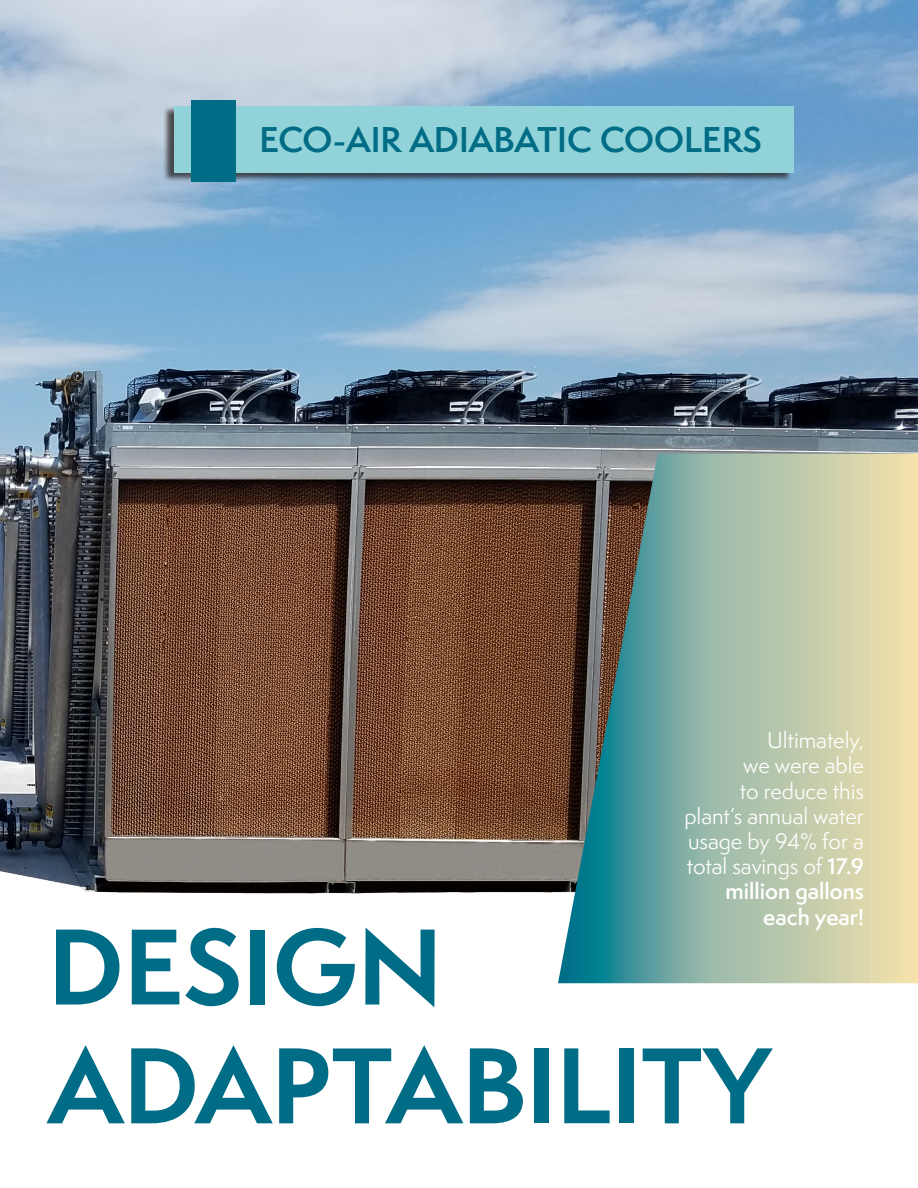
<style>
.page{position:relative;width:918px;height:1188px;background:#fff}
.page>*{position:absolute;margin:0;border:0;box-sizing:border-box;transform-origin:0 0}
.t1{font:700 99px "Semplicita Pro";color:#006c85}
.t2{font:600 33px "Semplicita Pro";color:#006c85}
.t3{font:21px/25.2px "Semplicita Pro";color:#fff;text-align:right}
.s1{font-weight:600}
</style>
<div class="page">
<img style="left:0;top:0;width:918px;height:984px">
<svg style="left:558px;top:454px;width:360px;height:529px;background:#9aaf9a"></svg>
<div style="left:163px;top:105px;width:630px;height:77px;background:#231f20;opacity:.75"></div>
<div style="left:174px;top:106px;width:620px;height:67px;background:#91d3d8"></div>
<div style="left:191px;top:100px;width:45px;height:82px;background:#006c85"></div>
<p class="t2" style="left:260px;top:116px;width:504px">ECO-AIR ADIABATIC COOLERS</p>
<p class="t3" style="left:684px;top:727px;width:181px">Ultimately,<br>we were able<br>to reduce this plant’s annual water usage by 94% for a total savings of <span class="s1">17.9 million gallons each year!</span></p>
<p class="t1" style="left:48px;top:893px;width:396px">DESIGN</p>
<p class="t1" style="left:48px;top:1012px;width:724px">ADAPTABILITY</p>
</div>
